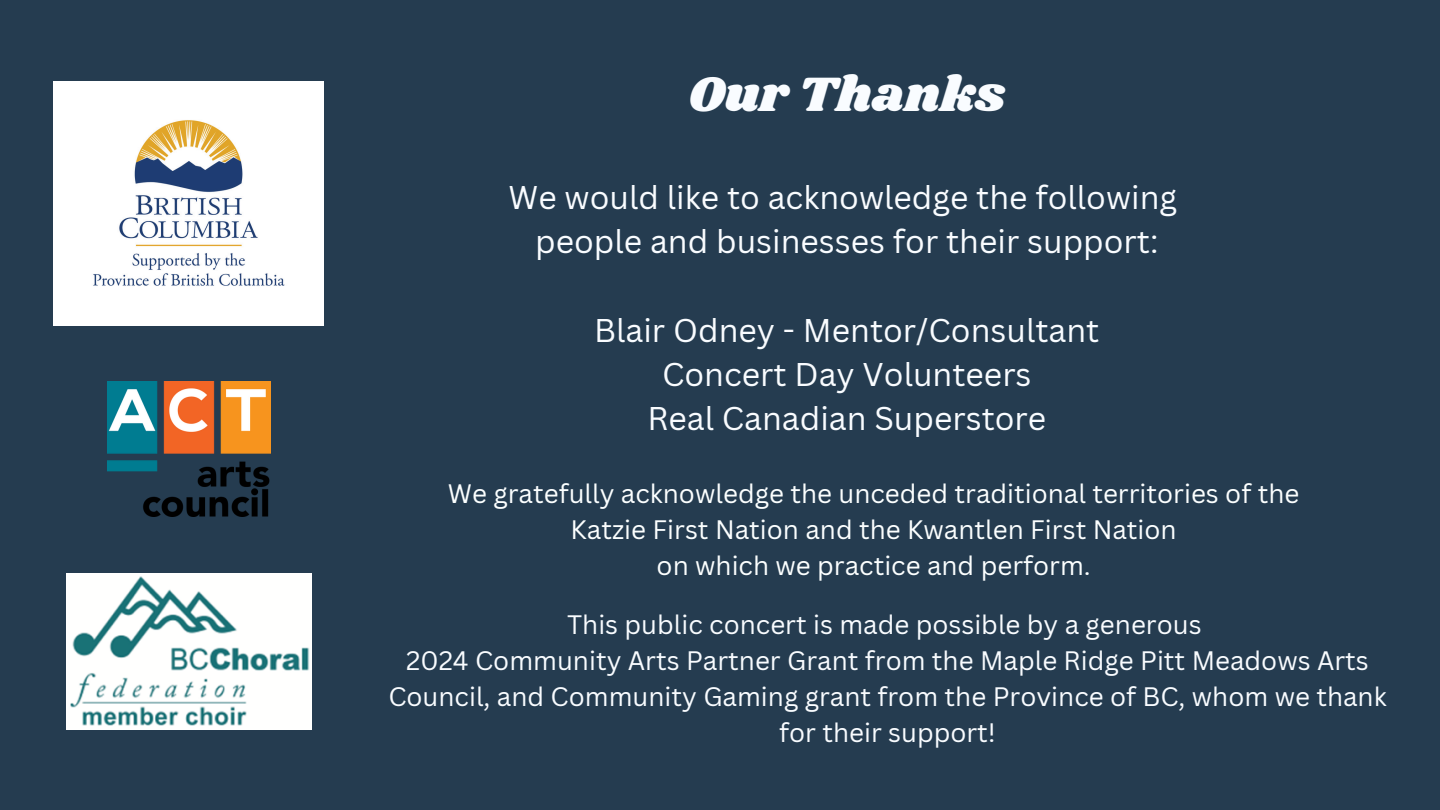
<style>
.page{position:relative;width:1440px;height:810px;background:#253c50}
.page>*{position:absolute;margin:0;border:0;box-sizing:border-box;transform-origin:0 0}
.t1{font:50px "Shrikhand";color:#f9fcff}
.t2{font:32px/44.2px "Canva Sans";color:#f9fcff;text-align:center}
.t3{font:26px/36px "Canva Sans";color:#f9fcff;text-align:center}
.t4{font:26px "Canva Sans";color:#fcffff}
</style>
<div class="page">
<img style="left:67px;top:573px;width:244px;height:156px">
<img style="left:107px;top:382px;width:163px;height:135px">
<img style="left:54px;top:81px;width:270px;height:245px">
<p class="t1" style="left:689px;top:59px;width:318px">Our Thanks</p>
<h1 class="t2" style="left:509px;top:174px;width:670px">We would like to acknowledge the following people and businesses for their support:</h1>
<h2 class="t2" style="left:594px;top:307px;width:507px">Blair Odney - Mentor/Consultant<br>Concert Day Volunteers<br>Real Canadian Superstore</h2>
<h2 class="t4" style="left:448px;top:476px;width:853px">We gratefully acknowledge the unceded traditional territories of the</h2>
<p class="t4" style="left:571px;top:512px;width:608px">Katzie First Nation and the Kwantlen First Nation</p>
<p class="t4" style="left:657px;top:548px;width:436px">on which we practice and perform.</p>
<p class="t3" style="left:567px;top:606px;width:636px">This public concert is made possible by a generous</p>
<p class="t3" style="left:388px;top:642px;width:1000px">2024 Community Arts Partner Grant from the Maple Ridge Pitt Meadows Arts<br>Council, and Community Gaming grant from the Province of BC, whom we thank for their support!</p>
</div>
